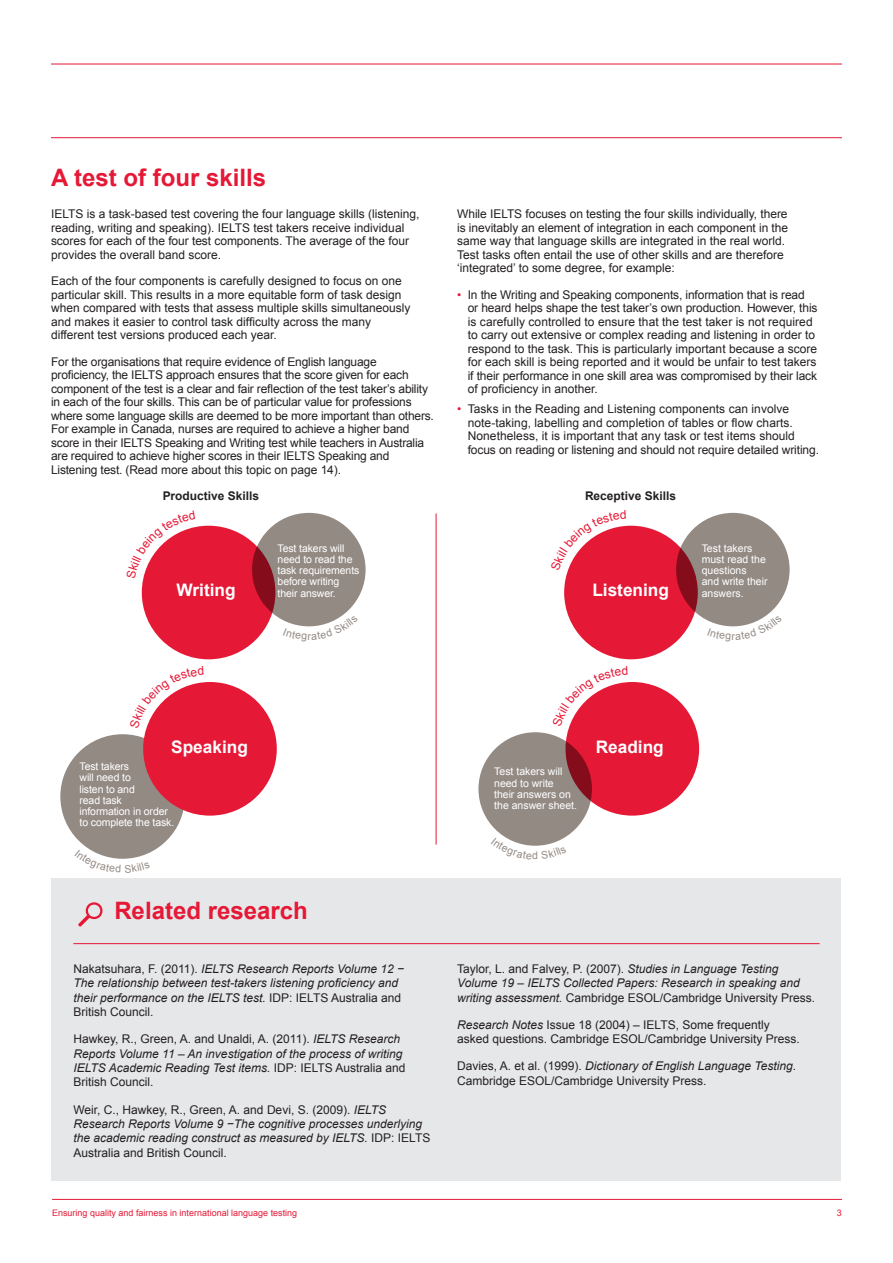
<style>
.page{position:relative;width:893px;height:1263px;background:#fff}
.page>*{position:absolute;margin:0;border:0;box-sizing:border-box;transform-origin:0 0}
.t1{font:700 24px "Arial";color:#e51836}
.t2{font:700 17.25px "Arial";color:#fff}
.t3{font:12px/13.5px "Arial";color:#231f20}
.t4{font:italic 12px/14.4px "Arial";color:#231f20}
.t5{font:700 12px "Arial";color:#231f20}
.t6{font:10.5px/11.2px "Arial";letter-spacing:-.01em;color:#fff}
.t7{font:10.5px "Arial";color:#938a84}
.t8{font:9px "Arial";color:#e51836}
.s1{color:#e51836}
.s2{font-style:normal}
.s3{font-style:italic}
</style>
<div class="page">
<hr style="left:52px;top:1199px;width:790px;height:1px;background:#e51836">
<hr style="left:51px;top:64px;width:791px;height:1px;background:#e51836">
<hr style="left:51px;top:137px;width:791px;height:1px;background:#e51836">
<div style="left:51px;top:878px;width:790px;height:303px;background:#e6e7e9"></div>
<svg style="left:78px;top:902px;width:25px;height:25px"></svg>
<hr style="left:73px;top:943px;width:747px;height:1px;background:#e51836">
<hr style="left:436px;top:513px;width:1px;height:331px;background:#e51836">
<div style="left:60px;top:734px;width:125px;height:125px;background:#938a84;border-radius:50%"></div>
<div style="left:564px;top:526px;width:134px;height:133px;background:#e51836;border-radius:50%"></div>
<div style="left:565px;top:682px;width:134px;height:134px;background:#e51836;border-radius:50%"></div>
<div style="left:142px;top:526px;width:133px;height:133px;background:#e51836;border-radius:50%"></div>
<div style="left:252px;top:513px;width:114px;height:113px;background:#938a84;border-radius:50%"></div>
<div style="left:143px;top:682px;width:134px;height:134px;background:#e51836;border-radius:50%"></div>
<div style="left:676px;top:513px;width:114px;height:113px;background:#938a84;border-radius:50%"></div>
<div style="left:478px;top:732px;width:114px;height:114px;background:#938a84;border-radius:50%"></div>
<svg style="left:89px;top:849px;width:61px;height:10px"></svg>
<svg style="left:567px;top:526px;width:58px;height:45px"></svg>
<svg style="left:569px;top:682px;width:59px;height:45px"></svg>
<svg style="left:143px;top:527px;width:52px;height:52px"></svg>
<svg style="left:146px;top:682px;width:58px;height:46px"></svg>
<svg style="left:283px;top:615px;width:60px;height:12px"></svg>
<svg style="left:707px;top:615px;width:60px;height:12px"></svg>
<svg style="left:505px;top:837px;width:27px;height:9px"></svg>
<h1 class="t1" style="left:51px;top:162px;width:217px">A test of four skills</h1>
<p class="t3" style="left:51px;top:208px;width:370px">IELTS is a task-based test covering the four language skills (listening, reading, writing and speaking). IELTS test takers receive individual scores for each of the four test components. The average of the four provides the overall band score.</p>
<p class="t3" style="left:51px;top:274px;width:361px">Each of the four components is carefully designed to focus on one particular skill. This results in a more equitable form of task design when compared with tests that assess multiple skills simultaneously and makes it easier to control task difficulty across the many different test versions produced each year.</p>
<p class="t3" style="left:51px;top:355px;width:384px">For the organisations that require evidence of English language proficiency, the IELTS approach ensures that the score given for each component of the test is a clear and fair reflection of the test taker’s ability in each of the four skills. This can be of particular value for professions where some language skills are deemed to be more important than others.<br>For example in Canada, nurses are required to achieve a higher band score in their IELTS Speaking and Writing test while teachers in Australia are required to achieve higher scores in their IELTS Speaking and Listening test. (Read more about this topic on page 14).</p>
<p class="t5" style="left:163px;top:488px;width:98px">Productive Skills</p>
<h2 class="t2" style="left:177px;top:579px;width:61px">Writing</h2>
<p class="t6" style="left:278px;top:542px;width:83px">Test takers will need to read the task requirements before writing their answer.</p>
<p class="t7" style="left:307px;top:629px;width:5px">r</p>
<p class="t3" style="left:457px;top:208px;width:333px">While IELTS focuses on testing the four skills individually, there is inevitably an element of integration in each component in the same way that language skills are integrated in the real world.<br>Test tasks often entail the use of other skills and are therefore ‘integrated’ to some degree, for example:</p>
<p class="t3" style="left:468px;top:288px;width:351px;text-indent:-11px"><span class="s1">•</span> In the Writing and Speaking components, information that is read or heard helps shape the test taker’s own production. However, this is carefully controlled to ensure that the test taker is not required to carry out extensive or complex reading and listening in order to respond to the task. This is particularly important because a score for each skill is being reported and it would be unfair to test takers if their performance in one skill area was compromised by their lack of proficiency in another.</p>
<p class="t3" style="left:468px;top:402px;width:353px;text-indent:-11px"><span class="s1">•</span> Tasks in the Reading and Listening components can involve note-taking, labelling and completion of tables or flow charts.<br>Nonetheless, it is important that any task or test items should focus on reading or listening and should not require detailed writing.</p>
<p class="t5" style="left:585px;top:488px;width:93px">Receptive Skills</p>
<h2 class="t2" style="left:592px;top:579px;width:78px">Listening</h2>
<p class="t6" style="left:702px;top:542px;width:67px">Test takers must read the questions<br>and write their answers.</p>
<p class="t7" style="left:731px;top:629px;width:5px">r</p>
<h2 class="t2" style="left:171px;top:735px;width:78px">Speaking</h2>
<p class="t6" style="left:80px;top:761px;width:96px">Test takers<br>will need to<br>listen to and<br>read task information in order to complete the task.</p>
<h1 class="t1" style="left:114px;top:895px;width:195px">Related research</h1>
<p class="t4" style="left:73px;top:961px;width:332px"><span class="s2">Nakatsuhara, F. (2011).</span> IELTS Research Reports Volume 12 − The relationship between test-takers listening proficiency and their performance on the IELTS test. <span class="s2">IDP: IELTS Australia and British Council.</span></p>
<p class="t4" style="left:73px;top:1032px;width:334px"><span class="s2">Hawkey, R., Green, A. and Unaldi, A. (2011).</span> IELTS Research Reports Volume 11 – An investigation of the process of writing IELTS Academic Reading Test items. <span class="s2">IDP: IELTS Australia and British Council.</span></p>
<p class="t4" style="left:73px;top:1102px;width:359px"><span class="s2">Weir, C., Hawkey, R., Green, A. and Devi, S. (2009).</span> IELTS Research Reports Volume 9 −The cognitive processes underlying the academic reading construct as measured by IELTS. <span class="s2">IDP: IELTS Australia and British Council.</span></p>
<p class="t6" style="left:494px;top:766px;width:84px">Test takers will need to write<br>their answers on the answer sheet.</p>
<p class="t7" style="left:532px;top:848px;width:7px">d</p>
<h2 class="t2" style="left:596px;top:735px;width:70px">Reading</h2>
<p class="t4" style="left:457px;top:961px;width:360px"><span class="s2">Taylor, L. and Falvey, P. (2007).</span> Studies in Language Testing<br>Volume 19 – IELTS Collected Papers: Research in speaking and writing assessment. <span class="s2">Cambridge ESOL/Cambridge University Press.</span></p>
<p class="t3" style="left:457px;top:1017px;width:344px;line-height:14.4px"><span class="s3">Research Notes</span> Issue 18 (2004) – IELTS, Some frequently asked questions. Cambridge ESOL/Cambridge University Press.</p>
<p class="t3" style="left:457px;top:1059px;width:341px;line-height:14.4px">Davies, A. et al. (1999). <span class="s3">Dictionary of English Language Testing</span>.<br>Cambridge ESOL/Cambridge University Press.</p>
<p class="t8" style="left:52px;top:1207px;width:247px">Ensuring quality and fairness in international language testing</p>
<p class="t8" style="left:837px;top:1207px;width:7px">3</p>
</div>
